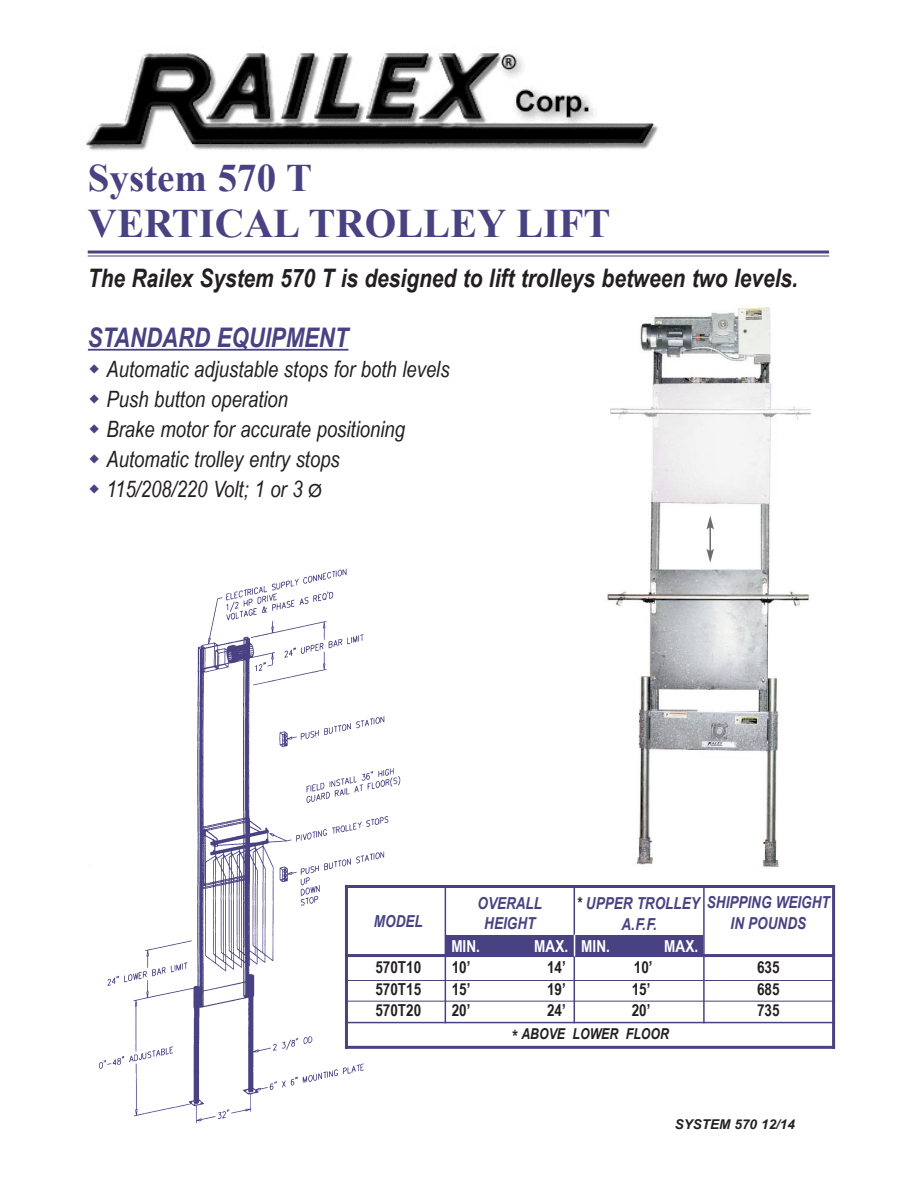
<style>
.page{position:relative;width:918px;height:1188px;background:#fff}
.page>*{position:absolute;margin:0;border:0;box-sizing:border-box;transform-origin:0 0}
.t1{font:700 40.5px "Times New Roman";color:#484282}
.t2{font:700 39px "Times New Roman";color:#484282}
.t3{font:italic 700 27px "Arial Narrow";color:#484282}
.t4{font:italic 700 25.5px "Arial Narrow";color:#231f20}
.t5{font:italic 22.5px/30px "Arial Narrow";color:#231f20}
.t6{font:italic 700 16.5px/19.5px "Arial Narrow";color:#484282;text-align:center}
.t7{font:700 16.5px "Arial Narrow";color:#231f20}
.t8{font:700 16.5px "Arial Narrow";color:#fff}
.t9{font:italic 700 15px "Arial Narrow";color:#231f20}
.t10{font:italic 700 13.5px "Arial";color:#231f20}
.s1{font-family:"Arial";font-style:normal;font-size:18px}
.s2{color:#231f20}
.s3{font-size:18px}
</style>
<div class="page">
<hr style="left:88px;top:349px;width:260px;height:2px;background:#484282">
<hr style="left:445px;top:885px;width:1px;height:138px;background:#484282">
<hr style="left:574px;top:885px;width:1px;height:138px;background:#484282">
<hr style="left:703px;top:885px;width:2px;height:138px;background:#484282">
<hr style="left:832px;top:885px;width:3px;height:164px;background:#484282">
<hr style="left:345px;top:885px;width:490px;height:3px;background:#484282">
<hr style="left:345px;top:954px;width:490px;height:3px;background:#484282">
<hr style="left:345px;top:980px;width:490px;height:1px;background:#484282">
<hr style="left:345px;top:1001px;width:490px;height:1px;background:#484282">
<hr style="left:345px;top:1022px;width:490px;height:1px;background:#484282">
<hr style="left:345px;top:1046px;width:490px;height:3px;background:#484282">
<img style="left:86px;top:53px;width:572px;height:98px">
<svg style="left:88px;top:250px;width:741px;height:4px;background:#7571a1"></svg>
<hr style="left:88px;top:256px;width:741px;height:1px;background:#484282">
<img style="left:89px;top:568px;width:325px;height:556px">
<img style="left:604px;top:307px;width:207px;height:561px">
<div style="left:446px;top:935px;width:257px;height:21px;background:#484282"></div>
<svg style="left:574px;top:935px;width:1px;height:21px"></svg>
<hr style="left:709px;top:527px;width:2px;height:24px;background:#6c6d70">
<svg style="left:706px;top:516px;width:8px;height:13px"></svg>
<svg style="left:706px;top:549px;width:8px;height:14px"></svg>
<h2 class="t2" style="left:88px;top:156px;width:226px">SYSTEM 570 T</h2>
<h1 class="t1" style="left:88px;top:201px;width:524px">VERTICAL TROLLEY LIFT</h1>
<p class="t4" style="left:88px;top:263px;width:712px">THE RAILEX SYSTEM 570 T IS DESIGNED TO LIFT TROLLEYS BETWEEN TWO LEVELS.</p>
<p class="t3" style="left:88px;top:322px;width:262px">STANDARD EQUIPMENT</p>
<p class="t5" style="left:107px;top:354px;width:345px">Automatic adjustable stops for both levels<br>Push button operation<br>Brake motor for accurate positioning<br>Automatic trolley entry stops<br>115/208/220 Volt; 1 or 3 <span class="s1">Ø</span></p>
<p class="t6" style="left:374px;top:911px;width:50px">MODEL</p>
<p class="t6" style="left:477px;top:893px;width:66px">OVERALL<br>HEIGHT</p>
<p class="t6" style="left:621px;top:890px;width:210px;line-height:22.5px;text-align:left;text-indent:-45px"><span class="s2">*</span> UPPER TROLLEY SHIPPING WEIGHT<br>A.F.F.</p>
<p class="t6" style="left:731px;top:913px;width:77px">IN POUNDS</p>
<p class="t8" style="left:451px;top:937px;width:30px">MIN.</p>
<p class="t8" style="left:534px;top:937px;width:77px">MAX. MIN.</p>
<p class="t8" style="left:664px;top:937px;width:35px">MAX.</p>
<p class="t7" style="left:375px;top:958px;width:47px">570T10</p>
<p class="t7" style="left:452px;top:958px;width:20px">10’</p>
<p class="t7" style="left:547px;top:958px;width:20px">14’</p>
<p class="t7" style="left:634px;top:958px;width:20px">10’</p>
<p class="t7" style="left:757px;top:958px;width:24px">635</p>
<p class="t7" style="left:375px;top:980px;width:47px">570T15</p>
<p class="t7" style="left:452px;top:980px;width:20px">15’</p>
<p class="t7" style="left:547px;top:980px;width:20px">19’</p>
<p class="t7" style="left:632px;top:980px;width:20px">15’</p>
<p class="t7" style="left:757px;top:980px;width:24px">685</p>
<p class="t7" style="left:375px;top:1000px;width:47px">570T20</p>
<p class="t7" style="left:452px;top:1000px;width:20px">20’</p>
<p class="t7" style="left:547px;top:1000px;width:20px">24’</p>
<p class="t7" style="left:632px;top:1000px;width:20px">20’</p>
<p class="t7" style="left:757px;top:1000px;width:24px">735</p>
<p class="t9" style="left:511px;top:1025px;width:159px"><span class="s3">*</span> ABOVE LOWER FLOOR</p>
<p class="t10" style="left:675px;top:1117px;width:122px">SYSTEM 570 12/14</p>
</div>
